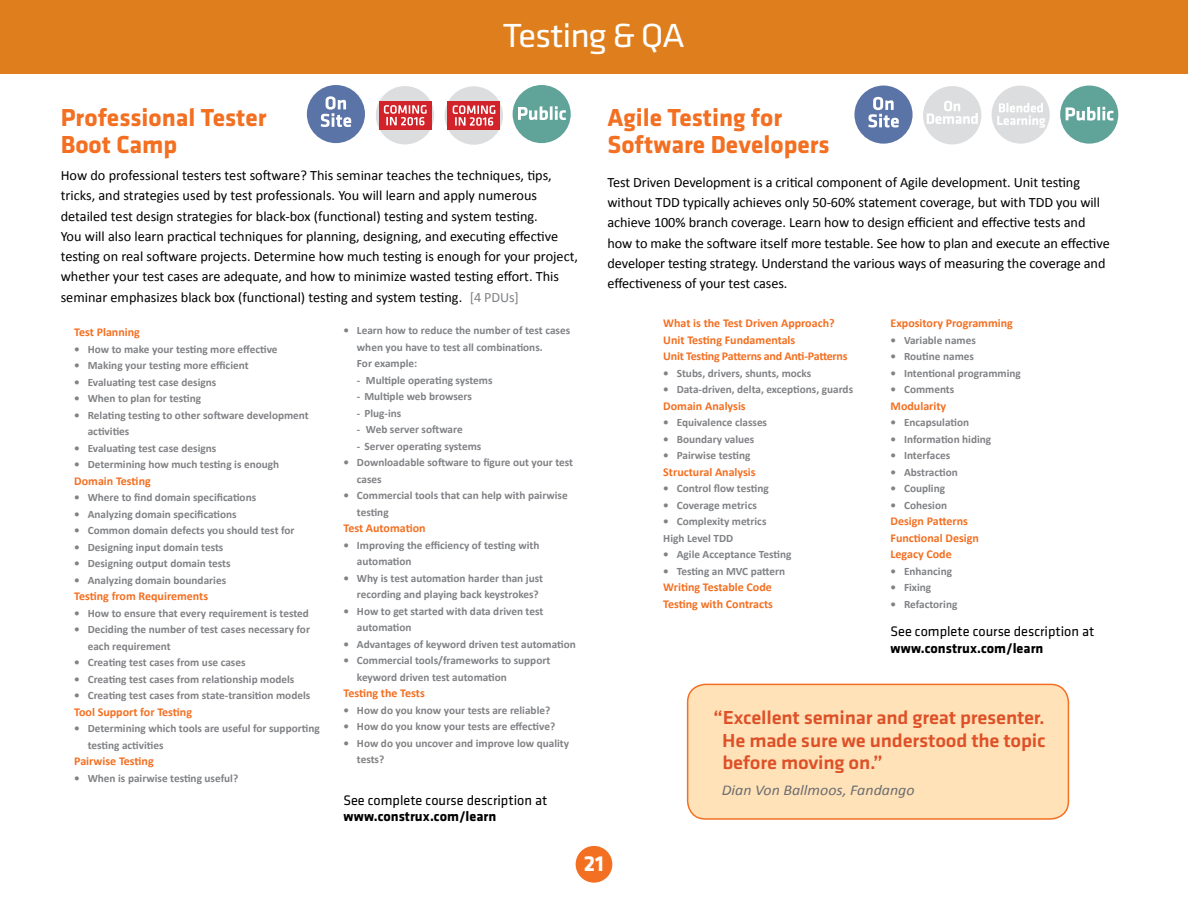
<style>
.page{position:relative;width:1188px;height:918px;background:#fff}
.page>*{position:absolute;margin:0;border:0;box-sizing:border-box;transform-origin:0 0}
.t1{font:34.65px "Klavika";letter-spacing:-.03em;color:#fff;scale:1.06 1}
.t2{font:700 25.5px/27px "Klavika";color:#f36f21}
.t3{font:700 22.5px "Klavika";color:#fff}
.t4{font:500 19.5px/22.5px "Klavika";letter-spacing:-.01em;color:#de5027;text-align:justify;scale:1.06 1}
.t5{font:italic 15px "Calibri";color:#6d6e71;scale:1.06 1}
.t6{font:14.25px/20.2px "Calibri";letter-spacing:-.005em;color:#000}
.t7{font:14.25px "Klavika";color:#000}
.t8{font:700 14.25px "Klavika";color:#000}
.t9{font:700 12px/16.5px "Calibri";color:#f36f21}
.t10{font:700 11.25px/16.5px "Calibri";color:#808285}
.s1{color:#808285}
</style>
<div class="page">
<div style="left:688px;top:684px;width:380px;height:135px;background:#ffe2b8;border-radius:18px"></div>
<div style="left:687px;top:684px;width:382px;height:136px;border:2px solid #f36f21;border-radius:18px"></div>
<div style="left:445px;top:86px;width:58px;height:59px;background:#dcddde;border-radius:50%"></div>
<div style="left:448px;top:101px;width:52px;height:29px;background:#d2232a"></div>
<svg style="left:453px;top:105px;width:42px;height:21px"></svg>
<div style="left:376px;top:86px;width:58px;height:58px;background:#dcddde;border-radius:50%"></div>
<div style="left:379px;top:101px;width:52px;height:29px;background:#d2232a"></div>
<svg style="left:384px;top:105px;width:43px;height:20px"></svg>
<div style="left:923px;top:86px;width:58px;height:58px;background:#dcddde;border-radius:50%"></div>
<svg style="left:927px;top:101px;width:51px;height:23px"></svg>
<div style="left:992px;top:86px;width:58px;height:58px;background:#dcddde;border-radius:50%"></div>
<svg style="left:997px;top:103px;width:48px;height:25px"></svg>
<div style="left:854px;top:86px;width:59px;height:58px;background:#5b74a7;border-radius:50%"></div>
<svg style="left:868px;top:97px;width:31px;height:31px"></svg>
<div style="left:1060px;top:86px;width:58px;height:58px;background:#60a399;border-radius:50%"></div>
<svg style="left:1066px;top:107px;width:48px;height:14px"></svg>
<div style="left:0;top:0;width:1188px;height:73px;background:#df7e1c"></div>
<div style="left:307px;top:85px;width:58px;height:58px;background:#5b74a7;border-radius:50%"></div>
<svg style="left:321px;top:96px;width:30px;height:31px"></svg>
<div style="left:513px;top:85px;width:58px;height:58px;background:#60a399;border-radius:50%"></div>
<svg style="left:518px;top:106px;width:48px;height:14px"></svg>
<div style="left:576px;top:846px;width:36px;height:37px;background:#f36f21;border-radius:50%"></div>
<h1 class="t1" style="left:503px;top:13px;width:173px">Testing &amp; QA</h1>
<h2 class="t2" style="left:61px;top:103px;width:207px">Professional Tester<br>Boot Camp</h2>
<p class="t6" style="left:61px;top:165px;width:519px">How do professional testers test software? This seminar teaches the techniques, tips, tricks, and strategies used by test professionals. You will learn and apply numerous detailed test design strategies for black-box (functional) testing and system testing.<br>You will also learn practical techniques for planning, designing, and executing effective testing on real software projects. Determine how much testing is enough for your project, whether your test cases are adequate, and how to minimize wasted testing effort. This seminar emphasizes black box (functional) testing and system testing. <span class="s1">[4 PDUs]</span></p>
<p class="t9" style="left:74px;top:323px;width:67px">Test Planning</p>
<p class="t10" style="left:74px;top:340px;width:205px">• How to make your testing more effective</p>
<p class="t10" style="left:74px;top:357px;width:176px">• Making your testing more efficient</p>
<p class="t10" style="left:74px;top:373px;width:144px">• Evaluating test case designs</p>
<p class="t10" style="left:74px;top:390px;width:129px">• When to plan for testing</p>
<p class="t10" style="left:88px;top:406px;width:223px;text-indent:-14px">• Relating testing to other software development activities</p>
<p class="t10" style="left:74px;top:439px;width:144px">• Evaluating test case designs</p>
<p class="t10" style="left:74px;top:456px;width:206px">• Determining how much testing is enough</p>
<p class="t9" style="left:74px;top:472px;width:78px">Domain Testing</p>
<p class="t10" style="left:74px;top:489px;width:183px">• Where to find domain specifications</p>
<p class="t10" style="left:74px;top:505px;width:164px">• Analyzing domain specifications</p>
<p class="t10" style="left:74px;top:522px;width:222px">• Common domain defects you should test for</p>
<p class="t10" style="left:74px;top:538px;width:151px">• Designing input domain tests</p>
<p class="t10" style="left:74px;top:555px;width:158px">• Designing output domain tests</p>
<p class="t10" style="left:74px;top:571px;width:153px">• Analyzing domain boundaries</p>
<p class="t9" style="left:74px;top:587px;width:136px">Testing from Requirements</p>
<p class="t10" style="left:74px;top:604px;width:236px">• How to ensure that every requirement is tested</p>
<p class="t10" style="left:88px;top:621px;width:224px;text-indent:-14px">• Deciding the number of test cases necessary for each requirement</p>
<p class="t10" style="left:74px;top:654px;width:173px">• Creating test cases from use cases</p>
<p class="t10" style="left:74px;top:670px;width:222px">• Creating test cases from relationship models</p>
<p class="t10" style="left:74px;top:687px;width:238px">• Creating test cases from state-transition models</p>
<p class="t9" style="left:74px;top:703px;width:119px">Tool Support for Testing</p>
<p class="t10" style="left:88px;top:720px;width:233px;text-indent:-14px">• Determining which tools are useful for supporting testing activities</p>
<p class="t9" style="left:74px;top:752px;width:81px">Pairwise Testing</p>
<p class="t10" style="left:74px;top:769px;width:165px">• When is pairwise testing useful?</p>
<p class="t10" style="left:357px;top:322px;width:215px;text-indent:-14px">• Learn how to reduce the number of test cases when you have to test all combinations.<br>For example:</p>
<p class="t10" style="left:357px;top:371px;width:137px">- Multiple operating systems</p>
<p class="t10" style="left:357px;top:388px;width:117px">- Multiple web browsers</p>
<p class="t10" style="left:357px;top:404px;width:46px">- Plug-ins</p>
<p class="t10" style="left:357px;top:421px;width:107px">- Web server software</p>
<p class="t10" style="left:357px;top:437px;width:126px">- Server operating systems</p>
<p class="t10" style="left:357px;top:454px;width:218px;text-indent:-14px">• Downloadable software to figure out your test cases</p>
<p class="t10" style="left:357px;top:487px;width:212px;text-indent:-14px">• Commercial tools that can help with pairwise testing</p>
<p class="t9" style="left:343px;top:519px;width:84px">Test Automation</p>
<p class="t10" style="left:357px;top:536px;width:184px;text-indent:-14px">• Improving the efficiency of testing with automation</p>
<p class="t10" style="left:357px;top:569px;width:188px;text-indent:-14px">• Why is test automation harder than just recording and playing back keystrokes?</p>
<p class="t10" style="left:357px;top:602px;width:188px;text-indent:-14px">• How to get started with data driven test automation</p>
<p class="t10" style="left:343px;top:635px;width:234px">• Advantages of keyword driven test automation</p>
<p class="t10" style="left:357px;top:652px;width:195px;text-indent:-14px">• Commercial tools/frameworks to support keyword driven test automation</p>
<p class="t9" style="left:343px;top:684px;width:83px">Testing the Tests</p>
<p class="t10" style="left:343px;top:701px;width:208px">• How do you know your tests are reliable?</p>
<p class="t10" style="left:343px;top:718px;width:213px">• How do you know your tests are effective?</p>
<p class="t10" style="left:357px;top:734px;width:214px;text-indent:-14px">• How do you uncover and improve low quality tests?</p>
<p class="t7" style="left:343px;top:791px;width:205px">See complete course description at</p>
<p class="t8" style="left:343px;top:806px;width:154px">www.construx.com/learn</p>
<h2 class="t2" style="left:608px;top:103px;width:224px">Agile Testing for<br>Software Developers</h2>
<p class="t6" style="left:608px;top:171px;width:504px">Test Driven Development is a critical component of Agile development. Unit testing without TDD typically achieves only 50-60% statement coverage, but with TDD you will achieve 100% branch coverage. Learn how to design efficient and effective tests and how to make the software itself more testable. See how to plan and execute an effective developer testing strategy. Understand the various ways of measuring the coverage and effectiveness of your test cases.</p>
<p class="t9" style="left:663px;top:314px;width:186px">What is the Test Driven Approach?<br>Unit Testing Fundamentals<br>Unit Testing Patterns and Anti-Patterns</p>
<p class="t10" style="left:663px;top:364px;width:150px">• Stubs, drivers, shunts, mocks</p>
<p class="t10" style="left:663px;top:381px;width:191px">• Data-driven, delta, exceptions, guards</p>
<p class="t9" style="left:663px;top:397px;width:84px">Domain Analysis</p>
<p class="t10" style="left:663px;top:414px;width:105px">• Equivalence classes</p>
<p class="t10" style="left:663px;top:430px;width:93px">• Boundary values</p>
<p class="t10" style="left:663px;top:447px;width:89px">• Pairwise testing</p>
<p class="t9" style="left:663px;top:463px;width:94px">Structural Analysis</p>
<p class="t10" style="left:663px;top:480px;width:107px">• Control flow testing</p>
<p class="t10" style="left:663px;top:496px;width:95px">• Coverage metrics</p>
<p class="t10" style="left:663px;top:513px;width:105px">• Complexity metrics<br>High Level TDD</p>
<p class="t10" style="left:663px;top:546px;width:130px">• Agile Acceptance Testing</p>
<p class="t10" style="left:663px;top:562px;width:123px">• Testing an MVC pattern</p>
<p class="t9" style="left:663px;top:578px;width:111px">Writing Testable Code<br>Testing with Contracts</p>
<p class="t9" style="left:891px;top:314px;width:124px">Expository Programming</p>
<p class="t10" style="left:891px;top:331px;width:87px">• Variable names</p>
<p class="t10" style="left:891px;top:348px;width:85px">• Routine names</p>
<p class="t10" style="left:891px;top:364px;width:132px">• Intentional programming</p>
<p class="t10" style="left:891px;top:381px;width:65px">• Comments</p>
<p class="t9" style="left:891px;top:397px;width:57px">Modularity</p>
<p class="t10" style="left:891px;top:414px;width:80px">• Encapsulation</p>
<p class="t10" style="left:891px;top:430px;width:102px">• Information hiding</p>
<p class="t10" style="left:891px;top:447px;width:61px">• Interfaces</p>
<p class="t10" style="left:891px;top:463px;width:69px">• Abstraction</p>
<p class="t10" style="left:891px;top:480px;width:56px">• Coupling</p>
<p class="t10" style="left:891px;top:496px;width:58px">• Cohesion</p>
<p class="t9" style="left:891px;top:512px;width:90px">Design Patterns<br>Functional Design<br>Legacy Code</p>
<p class="t10" style="left:891px;top:562px;width:63px">• Enhancing</p>
<p class="t10" style="left:891px;top:579px;width:42px">• Fixing</p>
<p class="t10" style="left:891px;top:595px;width:68px">• Refactoring</p>
<p class="t7" style="left:891px;top:622px;width:205px">See complete course description at</p>
<p class="t8" style="left:891px;top:637px;width:154px">www.construx.com/learn</p>
<h3 class="t4" style="left:722px;top:706px;width:307px;text-indent:-9px">“Excellent seminar and great presenter.<br>He made sure we understood the topic before moving on.”</h3>
<h3 class="t5" style="left:722px;top:780px;width:183px">Dian Von Ballmoos, Fandango</h3>
<h3 class="t3" style="left:584px;top:848px;width:22px">21</h3>
</div>
